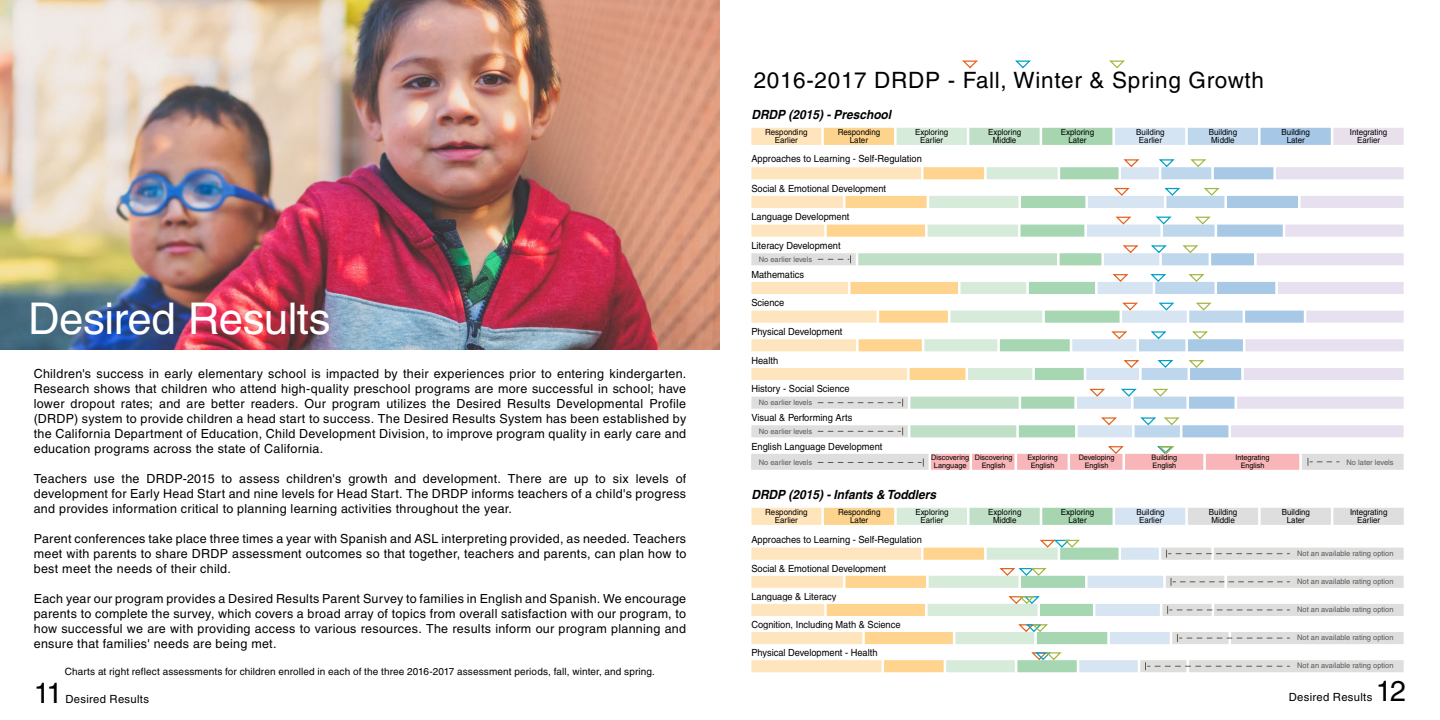
<style>
.page{position:relative;width:1440px;height:720px;background:#fff}
.page>*{position:absolute;margin:0;border:0;box-sizing:border-box;transform-origin:0 0}
.t1{font:43.75px "Helvetica";letter-spacing:-.005em;color:#fff}
.t2{font:28.75px "Helvetica";color:#000}
.t3{font:22.5px "Helvetica";letter-spacing:.03em;color:#000}
.t4{font:italic 700 12.62px "Helvetica";color:#000;scale:.94 1}
.t5{font:12.5px/15px "Helvetica";letter-spacing:.025em;color:#000;text-align:justify}
.t6{font:11.25px "Helvetica";letter-spacing:.03em;color:#000}
.t7{font:10px "Helvetica";letter-spacing:.015em;color:#000}
.t8{font:9.88px "Helvetica";color:#000;scale:.94 1}
.t9{font:8.38px/8.4px "Helvetica";color:#000;text-align:center;scale:.94 1}
.t10{font:7.5px "Helvetica";color:#58595b}
.t11{font:7.5px/7.5px "Helvetica";color:#000;text-align:center;scale:.96 1}
.t12{font:7.5px/7.5px "Helvetica";color:#000;text-align:center}
</style>
<div class="page">
<svg style="left:751px;top:507px;width:653px;height:18px;background:#dce1cf"></svg>
<svg style="left:751px;top:127px;width:653px;height:18px;background:#d4ded3"></svg>
<svg style="left:962px;top:60px;width:16px;height:9px"></svg>
<svg style="left:1015px;top:60px;width:16px;height:9px"></svg>
<svg style="left:1109px;top:60px;width:16px;height:9px"></svg>
<svg style="left:751px;top:159px;width:653px;height:311px"></svg>
<svg style="left:751px;top:539px;width:653px;height:134px"></svg>
<img style="left:0;top:0;width:720px;height:349px">
<h1 class="t1" style="left:28px;top:293px;width:304px">Desired Results</h1>
<h1 class="t1" style="left:28px;top:312px;width:310px">Desired Results</h1>
<p class="t5" style="left:34px;top:366px;width:654px">Children's success in early elementary school is impacted by their experiences prior to entering kindergarten.<br>Research shows that children who attend high-quality preschool programs are more successful in school; have lower dropout rates; and are better readers. Our program utilizes the Desired Results Developmental Profile (DRDP) system to provide children a head start to success. The Desired Results System has been established by the California Department of Education, Child Development Division, to improve program quality in early care and education programs across the state of California.</p>
<p class="t5" style="left:34px;top:471px;width:654px">Teachers use the DRDP-2015 to assess children's growth and development. There are up to six levels of development for Early Head Start and nine levels for Head Start. The DRDP informs teachers of a child's progress and provides information critical to planning learning activities throughout the year.</p>
<p class="t5" style="left:34px;top:531px;width:654px">Parent conferences take place three times a year with Spanish and ASL interpreting provided, as needed. Teachers meet with parents to share DRDP assessment outcomes so that together, teachers and parents, can plan how to best meet the needs of their child.</p>
<p class="t5" style="left:34px;top:591px;width:654px">Each year our program provides a Desired Results Parent Survey to families in English and Spanish. We encourage parents to complete the survey, which covers a broad array of topics from overall satisfaction with our program, to how successful we are with providing access to various resources. The results inform our program planning and ensure that families' needs are being met.</p>
<p class="t7" style="left:65px;top:666px;width:592px">Charts at right reflect assessments for children enrolled in each of the three 2016-2017 assessment periods, fall, winter, and spring.</p>
<h2 class="t2" style="left:34px;top:676px;width:30px">11</h2>
<p class="t6" style="left:65px;top:692px;width:85px">Desired Results</p>
<h3 class="t3" style="left:754px;top:67px;width:512px">2016-2017 DRDP - Fall, Winter &amp; Spring Growth</h3>
<p class="t4" style="left:751px;top:107px;width:150px">DRDP (2015) - Preschool</p>
<p class="t9" style="left:765px;top:128px;width:47px">Responding<br>Earlier</p>
<p class="t9" style="left:838px;top:128px;width:47px">Responding<br>Later</p>
<p class="t9" style="left:915px;top:128px;width:37px">Exploring<br>Earlier</p>
<p class="t9" style="left:988px;top:128px;width:37px">Exploring<br>Middle</p>
<p class="t9" style="left:1061px;top:128px;width:37px">Exploring<br>Later</p>
<p class="t9" style="left:1136px;top:128px;width:32px">Building<br>Earlier</p>
<p class="t9" style="left:1209px;top:128px;width:32px;text-align:left">Building<br>Middle</p>
<p class="t9" style="left:1282px;top:128px;width:32px">Building<br>Later</p>
<p class="t9" style="left:1350px;top:128px;width:41px">Integrating<br>Earlier</p>
<p class="t8" style="left:751px;top:153px;width:183px">Approaches to Learning - Self-Regulation</p>
<p class="t8" style="left:751px;top:183px;width:145px">Social &amp; Emotional Development</p>
<p class="t8" style="left:751px;top:211px;width:106px">Language Development</p>
<p class="t8" style="left:751px;top:240px;width:96px">Literacy Development</p>
<p class="t8" style="left:751px;top:269px;width:57px">Mathematics</p>
<p class="t8" style="left:751px;top:297px;width:37px">Science</p>
<p class="t8" style="left:751px;top:326px;width:98px">Physical Development</p>
<p class="t8" style="left:751px;top:355px;width:30px">Health</p>
<p class="t8" style="left:751px;top:383px;width:106px">History - Social Science</p>
<p class="t8" style="left:751px;top:412px;width:109px">Visual &amp; Performing Arts</p>
<p class="t8" style="left:751px;top:441px;width:141px">English Language Development</p>
<p class="t10" style="left:759px;top:255px;width:55px">No earlier levels</p>
<p class="t10" style="left:759px;top:398px;width:55px">No earlier levels</p>
<p class="t10" style="left:759px;top:427px;width:55px">No earlier levels</p>
<p class="t10" style="left:759px;top:458px;width:55px">No earlier levels</p>
<p class="t10" style="left:1347px;top:458px;width:49px">No later levels</p>
<p class="t12" style="left:931px;top:454px;width:40px">Discovering<br>Language</p>
<p class="t11" style="left:975px;top:454px;width:41px">Discovering<br>English</p>
<p class="t11" style="left:1027px;top:454px;width:33px">Exploring<br>English</p>
<p class="t11" style="left:1152px;top:454px;width:28px;text-align:left">Building<br>English</p>
<p class="t11" style="left:1236px;top:454px;width:37px">Integrating<br>English</p>
<p class="t11" style="left:1079px;top:454px;width:39px">Developing<br>English</p>
<p class="t4" style="left:751px;top:487px;width:198px">DRDP (2015) - Infants &amp; Toddlers</p>
<p class="t9" style="left:765px;top:508px;width:47px">Responding<br>Earlier</p>
<p class="t9" style="left:838px;top:508px;width:47px">Responding<br>Later</p>
<p class="t9" style="left:915px;top:508px;width:37px">Exploring<br>Earlier</p>
<p class="t9" style="left:988px;top:508px;width:37px">Exploring<br>Middle</p>
<p class="t9" style="left:1061px;top:508px;width:37px">Exploring<br>Later</p>
<p class="t9" style="left:1136px;top:508px;width:32px">Building<br>Earlier</p>
<p class="t9" style="left:1209px;top:508px;width:32px;text-align:left">Building<br>Middle</p>
<p class="t9" style="left:1282px;top:508px;width:32px">Building<br>Later</p>
<p class="t9" style="left:1350px;top:508px;width:41px">Integrating<br>Earlier</p>
<p class="t8" style="left:751px;top:534px;width:183px">Approaches to Learning - Self-Regulation</p>
<p class="t8" style="left:751px;top:562px;width:145px">Social &amp; Emotional Development</p>
<p class="t8" style="left:751px;top:591px;width:92px">Language &amp; Literacy</p>
<p class="t8" style="left:751px;top:619px;width:160px">Cognition, Including Math &amp; Science</p>
<p class="t8" style="left:751px;top:647px;width:136px">Physical Development - Health</p>
<p class="t10" style="left:1297px;top:549px;width:98px">Not an available rating option</p>
<p class="t10" style="left:1297px;top:577px;width:98px">Not an available rating option</p>
<p class="t10" style="left:1297px;top:605px;width:98px">Not an available rating option</p>
<p class="t10" style="left:1297px;top:633px;width:98px">Not an available rating option</p>
<p class="t10" style="left:1297px;top:661px;width:98px">Not an available rating option</p>
<h2 class="t2" style="left:1376px;top:675px;width:32px">12</h2>
<p class="t6" style="left:1289px;top:691px;width:85px">Desired Results</p>
</div>
